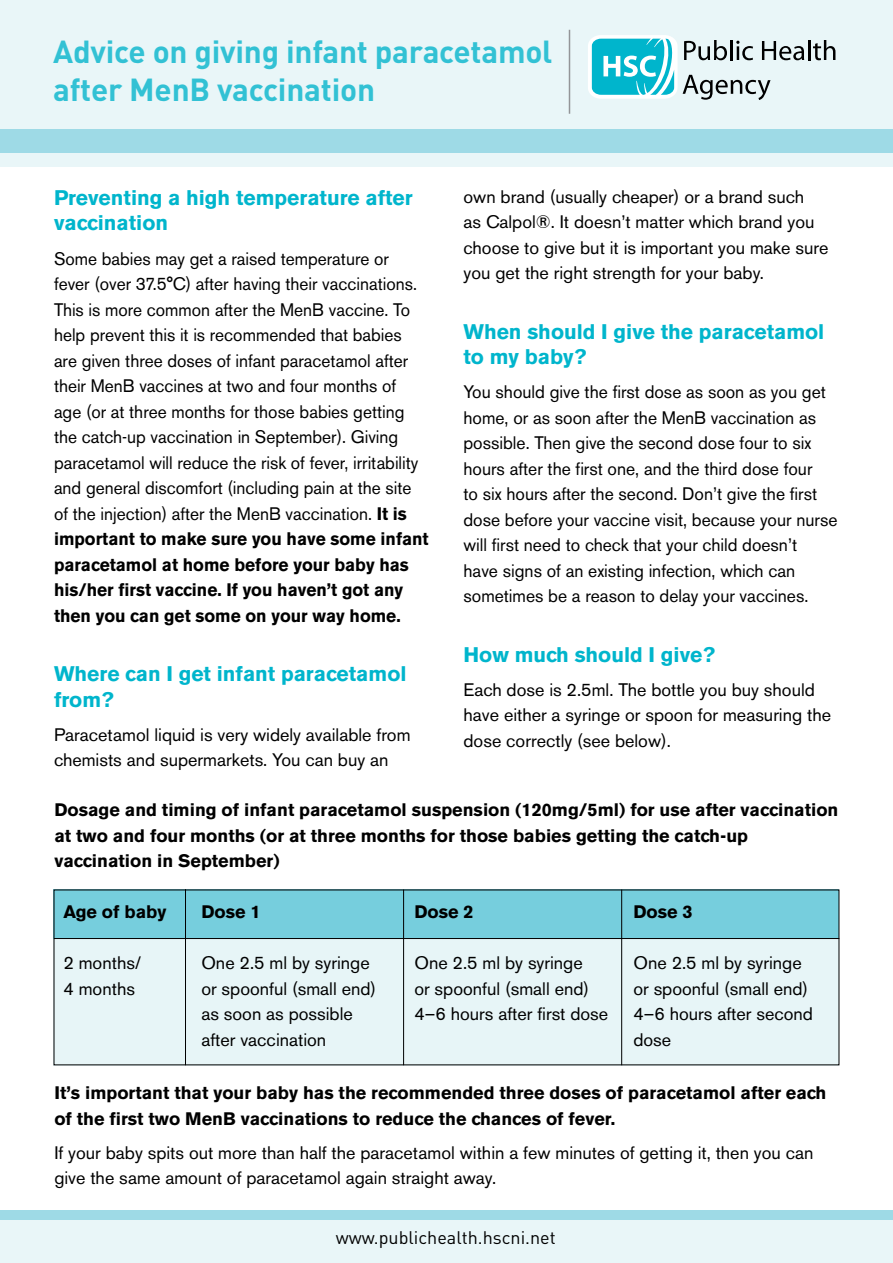
<style>
.page{position:relative;width:893px;height:1263px;background:#fff}
.page>*{position:absolute;margin:0;border:0;box-sizing:border-box;transform-origin:0 0}
.t1{font:700 31.5px/37.8px "DIN";letter-spacing:-.005em;color:#32c1d4}
.t2{font:700 21px/25.5px "Akzidenz Grotesk BE";color:#00b5cc}
.t3{font:18px/25.5px "Akzidenz Grotesk BE";color:#000}
.t4{font:18px/25.5px "Akzidenz Grotesk BE";color:#000;scale:.96 1}
.t5{font:700 18px/25.5px "Akzidenz Grotesk BE";color:#000}
.t6{font:18px "DIN";color:#000}
.s1{font-weight:700}
</style>
<div class="page">
<div style="left:54px;top:926px;width:785px;height:139px;background:#e7f5f7"></div>
<div style="left:54px;top:889px;width:785px;height:49px;background:#76cedd"></div>
<div style="left:0;top:0;width:893px;height:167px;background:#e9f6f8"></div>
<div style="left:0;top:130px;width:893px;height:23px;background:#9edae6"></div>
<hr style="left:808px;top:40px;width:2px;height:20px;background:#000">
<svg style="left:813px;top:40px;width:22px;height:20px"></svg>
<svg style="left:588px;top:35px;width:216px;height:65px"></svg>
<hr style="left:569px;top:30px;width:1px;height:84px;background:#939598">
<hr style="left:185px;top:889px;width:1px;height:176px;background:#000">
<hr style="left:403px;top:889px;width:1px;height:176px;background:#000">
<hr style="left:621px;top:889px;width:1px;height:176px;background:#000">
<hr style="left:54px;top:938px;width:785px;height:1px;background:#000">
<div style="left:0;top:1213px;width:893px;height:50px;background:#e9f6f8"></div>
<div style="left:0;top:1210px;width:893px;height:10px;background:#9edae6"></div>
<h1 class="t1" style="left:53px;top:32px;width:501px">Advice on giving infant paracetamol after MenB vaccination</h1>
<p class="t2" style="left:54px;top:185px;width:360px">Preventing a high temperature after vaccination</p>
<p class="t4" style="left:54px;top:245px;width:392px">Some babies may get a raised temperature or fever (over 37.5°C) after having their vaccinations.<br>This is more common after the MenB vaccine. To help prevent this it is recommended that babies are given three doses of infant paracetamol after their MenB vaccines at two and four months of<br>age (or at three months for those babies getting the catch-up vaccination in September). Giving paracetamol will reduce the risk of fever, irritability and general discomfort (including pain at the site of the injection) after the MenB vaccination. <span class="s1">It is important to make sure you have some infant paracetamol at home before your baby has his/her first vaccine. If you haven’t got any then you can get some on your way home.</span></p>
<p class="t2" style="left:54px;top:661px;width:354px">Where can I get infant paracetamol from?</p>
<p class="t3" style="left:54px;top:721px;width:358px">Paracetamol liquid is very widely available from chemists and supermarkets. You can buy an</p>
<p class="t3" style="left:463px;top:184px;width:366px">own brand (usually cheaper) or a brand such<br>as Calpol®. It doesn’t matter which brand you choose to give but it is important you make sure you get the right strength for your baby.</p>
<p class="t2" style="left:463px;top:319px;width:362px">When should I give the paracetamol to my baby?</p>
<p class="t3" style="left:463px;top:379px;width:375px">You should give the first dose as soon as you get home, or as soon after the MenB vaccination as possible. Then give the second dose four to six hours after the first one, and the third dose four<br>to six hours after the second. Don’t give the first dose before your vaccine visit, because your nurse will first need to check that your child doesn’t<br>have signs of an existing infection, which can sometimes be a reason to delay your vaccines.</p>
<p class="t2" style="left:463px;top:642px;width:253px">How much should I give?</p>
<p class="t3" style="left:463px;top:677px;width:369px">Each dose is 2.5ml. The bottle you buy should have either a syringe or spoon for measuring the dose correctly (see below).</p>
<p class="t5" style="left:54px;top:797px;width:786px">Dosage and timing of infant paracetamol suspension (120mg/5ml) for use after vaccination at two and four months (or at three months for those babies getting the catch-up vaccination in September)</p>
<p class="t5" style="left:63px;top:899px;width:105px">Age of baby</p>
<p class="t5" style="left:201px;top:899px;width:61px">Dose 1</p>
<p class="t5" style="left:414px;top:899px;width:61px">Dose 2</p>
<p class="t5" style="left:633px;top:899px;width:61px">Dose 3</p>
<p class="t3" style="left:63px;top:950px;width:79px">2 months/</p>
<p class="t3" style="left:201px;top:950px;width:170px">One 2.5 ml by syringe</p>
<p class="t3" style="left:414px;top:950px;width:170px">One 2.5 ml by syringe</p>
<p class="t3" style="left:633px;top:950px;width:170px">One 2.5 ml by syringe</p>
<p class="t3" style="left:63px;top:976px;width:73px">4 months</p>
<p class="t3" style="left:201px;top:976px;width:176px">or spoonful (small end)</p>
<p class="t3" style="left:414px;top:976px;width:176px">or spoonful (small end)</p>
<p class="t3" style="left:633px;top:976px;width:176px">or spoonful (small end)</p>
<p class="t3" style="left:201px;top:1001px;width:153px">as soon as possible</p>
<p class="t3" style="left:414px;top:1001px;width:195px">4–6 hours after first dose</p>
<p class="t3" style="left:633px;top:1001px;width:181px">4–6 hours after second</p>
<p class="t3" style="left:201px;top:1027px;width:126px">after vaccination</p>
<p class="t3" style="left:633px;top:1027px;width:39px">dose</p>
<p class="t5" style="left:54px;top:1080px;width:774px">It’s important that your baby has the recommended three doses of paracetamol after each of the first two MenB vaccinations to reduce the chances of fever.</p>
<p class="t3" style="left:54px;top:1140px;width:761px">If your baby spits out more than half the paracetamol within a few minutes of getting it, then you can give the same amount of paracetamol again straight away.</p>
<p class="t6" style="left:336px;top:1226px;width:221px">www.publichealth.hscni.net</p>
</div>
